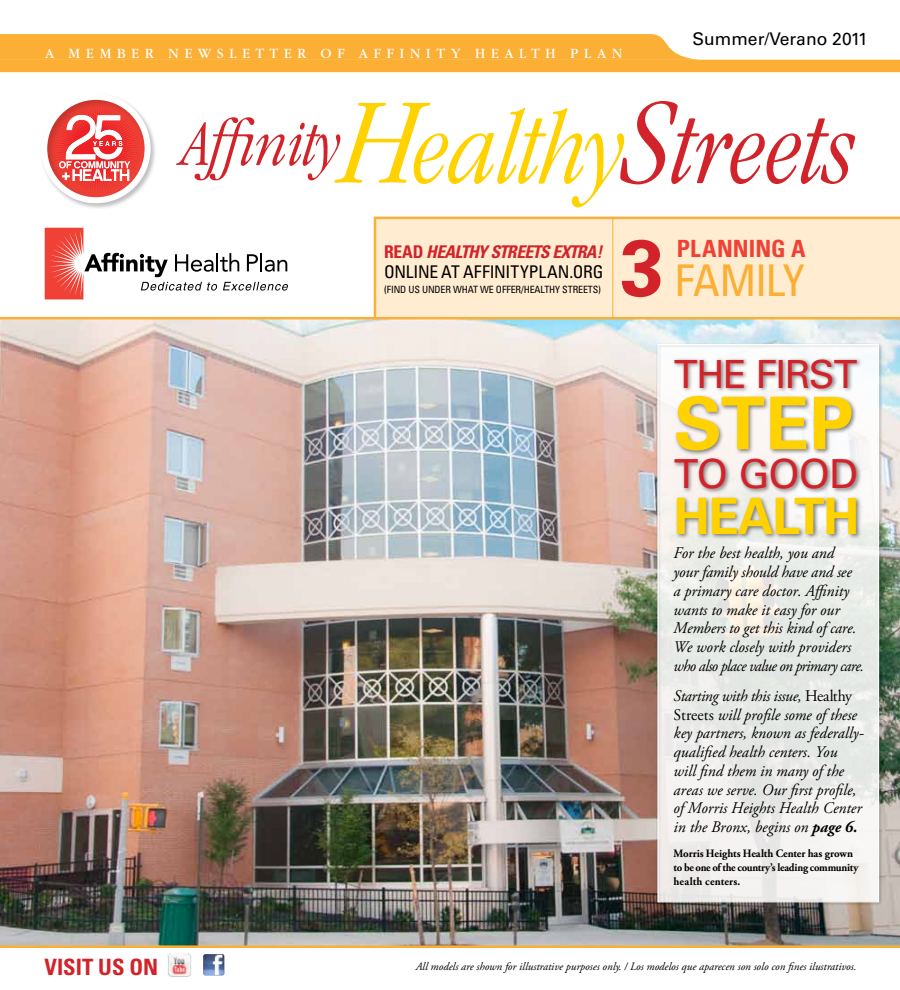
<style>
.page{position:relative;width:900px;height:990px;background:#fff}
.page>*{position:absolute;margin:0;border:0;box-sizing:border-box;transform-origin:0 0}
.t1{font:700 79.62px "Univers";color:#d2232a}
.t2{font:700 72.5px "Univers";color:#ffd200}
.t3{font:italic 62.5px "Garamond Lit Cd ITC";letter-spacing:-.025em;color:#d2232a}
.t4{font:700 50px "Univers";color:#ffd200}
.t5{font:condensed 43.75px "Univers";color:#fbaf34}
.t6{font:40px "Univers";color:#d2232a}
.t7{font:38.88px "Univers";letter-spacing:-.04em;color:#d2232a}
.t8{font:700 condensed 23.75px "Univers";color:#ef4135}
.t9{font:700 condensed 22.5px "Univers";color:#d2232a}
.t10{font:condensed 17.5px/20px "Univers";color:#000}
.t11{font:17.5px "Univers";color:#000}
.t12{font:italic 16.25px/18.8px "Adobe Garamond Pro";color:#000}
.t13{font:13.75px "Garamond Itc T";letter-spacing:.39em;color:#fff}
.t14{font:italic 11.25px "Adobe Garamond Pro";color:#000}
.t15{font:700 11.25px/13.8px "Adobe Garamond Pro";letter-spacing:-.01em;color:#000}
.t16{font:condensed 10px "Univers";letter-spacing:-.01em;color:#000}
.s1{font-size:118.75px;color:#ffd200}
.s2{font-size:100.5px;color:#ffd200}
.s3{font-size:118.75px}
.s4{font-size:100.5px}
.s5{font-weight:700;color:#d2232a}
.s6{font-weight:700;font-style:italic;color:#d2232a}
.s7{font-style:normal}
.s8{font-weight:700}
</style>
<div class="page">
<img style="left:0;top:319px;width:900px;height:626px">
<div style="left:376px;top:218px;width:524px;height:101px;background:#ffecd1"></div>
<hr style="left:374px;top:217px;width:2px;height:101px;background:#fbaf34">
<hr style="left:612px;top:217px;width:1px;height:101px;background:#fbaf34">
<div style="left:0;top:60px;width:900px;height:12px;background:#fbaf34"></div>
<svg style="left:0;top:34px;width:700px;height:26px;background:#fbb23d"></svg>
<hr style="left:0;top:945px;width:900px;height:3px;background:#fbaf34">
<hr style="left:0;top:317px;width:900px;height:2px;background:#fbaf34">
<hr style="left:374px;top:217px;width:526px;height:2px;background:#fbaf34">
<svg style="left:45px;top:228px;width:243px;height:71px"></svg>
<div style="left:40px;top:92px;width:117px;height:117px;background:#000;opacity:.25"></div>
<svg style="left:41px;top:94px;width:110px;height:109px"></svg>
<img style="left:203px;top:954px;width:22px;height:22px">
<img style="left:168px;top:954px;width:24px;height:23px">
<div style="left:656px;top:342px;width:226px;height:564px;background:#000;opacity:.2"></div>
<div style="left:657px;top:344px;width:222px;height:558px;border:1px solid #fff"></div>
<div style="left:672px;top:357px;width:191px;height:183px;background:#000;opacity:.5"></div>
<p class="t13" style="left:45px;top:45px;width:579px">A MEMBER NEWSLETTER OF AFFINITY HEALTH PLAN</p>
<p class="t13" style="left:49px;top:45px;width:579px">A MEMBER NEWSLETTER OF AFFINITY HEALTH PLAN</p>
<p class="t11" style="left:693px;top:28px;width:177px">Summer/Verano 2011</p>
<h3 class="t3" style="left:182px;top:110px;width:676px">Affinity<span class="s1">H</span><span class="s2">ealthy</span><span class="s3">S</span><span class="s4">treets</span></h3>
<p class="t10" style="left:384px;top:241px;width:221px"><span class="s5">READ</span> <span class="s6">HEALTHY STREETS EXTRA!<br></span>ONLINE AT AFFINITYPLAN.ORG</p>
<p class="t16" style="left:384px;top:283px;width:219px">(FIND US UNDER WHAT WE O FFER/H EALTHY STREETS)</p>
<h1 class="t1" style="left:620px;top:221px;width:46px">3</h1>
<h3 class="t8" style="left:677px;top:234px;width:127px">PLANNING A</h3>
<h3 class="t5" style="left:675px;top:253px;width:131px">FAMILY</h3>
<h3 class="t7" style="left:674px;top:351px;width:160px">The first</h3>
<h2 class="t2" style="left:674px;top:381px;width:181px">STEP</h2>
<h3 class="t6" style="left:674px;top:450px;width:186px">to good</h3>
<h3 class="t4" style="left:674px;top:487px;width:187px">HEALTH</h3>
<p class="t12" style="left:674px;top:544px;width:192px">For the best health, you and<br>your family should have and see<br>a primary care doctor. Affinity wants to make it easy for our<br>Members to get this kind of care.<br>We work closely with providers who also place value on primary care.</p>
<p class="t12" style="left:674px;top:687px;width:192px">Starting with this issue, <span class="s7">Healthy<br>Streets</span> will profile some of these key partners, known as federally&shy;qualified health centers. You will find them in many of the areas we serve. Our first profile, of Morris Heights Health Center in the Bronx, begins on <span class="s8">page 6.</span></p>
<p class="t15" style="left:674px;top:847px;width:186px">Morris Heights Health Center has grown to be one of the country’s leading community health centers.</p>
<h3 class="t9" style="left:45px;top:954px;width:115px">VISIT US ON</h3>
<p class="t14" style="left:416px;top:959px;width:442px">All models are shown for illustrative purposes only. / Los modelos que aparecen son solo con fines ilustrativos.</p>
</div>
